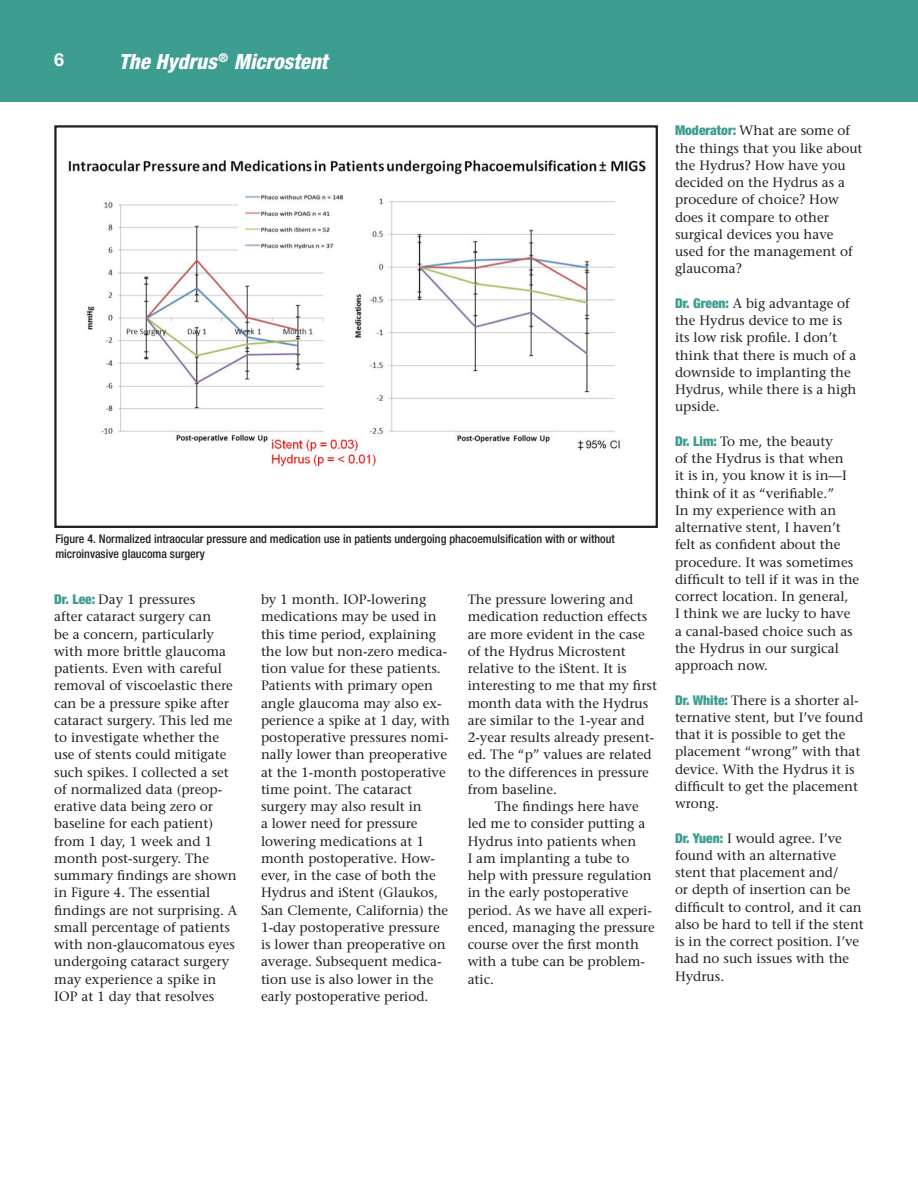
<style>
.page{position:relative;width:918px;height:1188px;background:#fff}
.page>*{position:absolute;margin:0;border:0;box-sizing:border-box;transform-origin:0 0}
.Headline{font:italic 800 condensed 21px "Helvetica Neue LT Std";color:#fff}
.t1{font:700 18px "Helvetica Neue LT Std";color:#fff}
.Main_text{font:13.5px/17.2px "Stone Serif";color:#231f20}
.t2{font:500 condensed 12px/15px "Helvetica Neue LT Std";color:#231f20}
.s1{font-family:"Helvetica Neue LT Std";font-weight:900;font-stretch:condensed;color:#3c9d90}
</style>
<div class="page">
<div style="left:0;top:0;width:918px;height:101px;background:#3c9d90"></div>
<img style="left:68px;top:159px;width:578px;height:309px">
<div style="left:54px;top:125px;width:604px;height:403px;border:2px solid #231f20"></div>
<p class="t1" style="left:54px;top:49px;width:12px">6</p>
<p class="Headline" style="left:119px;top:48px;width:210px">The Hydrus <sup>®</sup> Microstent</p>
<p class="t2" style="left:55px;top:531px;width:561px">Figure 4. Normalized intraocular pressure and medication use in patients undergoing phacoemulsification with or without microinvasive glaucoma surgery</p>
<p class="Main_text" style="left:54px;top:591px;width:184px"><span class="s1">Dr. Lee:</span> Day 1 pressures<br>after cataract surgery can<br>be a concern, particularly with more brittle glaucoma patients. Even with careful removal of viscoelastic there can be a pressure spike after cataract surgery. This led me to investigate whether the use of stents could mitigate such spikes. I collected a set of normalized data (preop&shy;erative data being zero or baseline for each patient) from 1 day, 1 week and 1 month post-surgery. The summary findings are shown in Figure 4. The essential findings are not surprising. A small percentage of patients with non-glaucomatous eyes undergoing cataract surgery may experience a spike in<br>IOP at 1 day that resolves</p>
<p class="Main_text" style="left:261px;top:591px;width:190px">by 1 month. IOP-lowering medications may be used in this time period, explaining the low but non-zero medica&shy;tion value for these patients.<br>Patients with primary open angle glaucoma may also ex&shy;perience a spike at 1 day, with postoperative pressures nomi&shy;nally lower than preoperative at the 1-month postoperative time point. The cataract surgery may also result in<br>a lower need for pressure lowering medications at 1 month postoperative. How&shy;ever, in the case of both the<br>Hydrus and iStent (Glaukos,<br>San Clemente, California) the<br>1-day postoperative pressure is lower than preoperative on average. Subsequent medica&shy;tion use is also lower in the early postoperative period.</p>
<p class="Main_text" style="left:468px;top:591px;width:191px">The pressure lowering and medication reduction effects are more evident in the case of the Hydrus Microstent relative to the iStent. It is interesting to me that my first month data with the Hydrus are similar to the 1-year and<br>2-year results already present&shy;ed. The “p” values are related to the differences in pressure from baseline.</p>
<p class="Main_text" style="left:468px;top:798px;width:189px;text-indent:27px">The findings here have led me to consider putting a<br>Hydrus into patients when<br>I am implanting a tube to help with pressure regulation in the early postoperative period. As we have all experi&shy;enced, managing the pressure course over the first month with a tube can be problem&shy;atic.</p>
<p class="Main_text" style="left:675px;top:122px;width:189px"><span class="s1">Moderator:</span> What are some of the things that you like about the Hydrus? How have you decided on the Hydrus as a procedure of choice? How does it compare to other surgical devices you have used for the management of glaucoma?</p>
<p class="Main_text" style="left:675px;top:295px;width:183px"><span class="s1">Dr. Green:</span> A big advantage of the Hydrus device to me is its low risk profile. I don’t think that there is much of a downside to implanting the<br>Hydrus, while there is a high upside.</p>
<p class="Main_text" style="left:675px;top:433px;width:186px"><span class="s1">Dr. Lim:</span> To me, the beauty<br>of the Hydrus is that when<br>it is in, you know it is in—I think of it as “verifiable.”<br>In my experience with an alternative stent, I haven’t felt as confident about the procedure. It was sometimes difficult to tell if it was in the correct location. In general,<br>I think we are lucky to have a canal-based choice such as the Hydrus in our surgical approach now.</p>
<p class="Main_text" style="left:675px;top:691px;width:190px"><span class="s1">Dr. White:</span> There is a shorter al&shy;ternative stent, but I’ve found that it is possible to get the placement “wrong” with that device. With the Hydrus it is difficult to get the placement wrong.</p>
<p class="Main_text" style="left:675px;top:829px;width:190px"><span class="s1">Dr. Yuen:</span> I would agree. I’ve found with an alternative stent that placement and/<br>or depth of insertion can be difficult to control, and it can also be hard to tell if the stent is in the correct position. I’ve had no such issues with the<br>Hydrus.</p>
</div>
